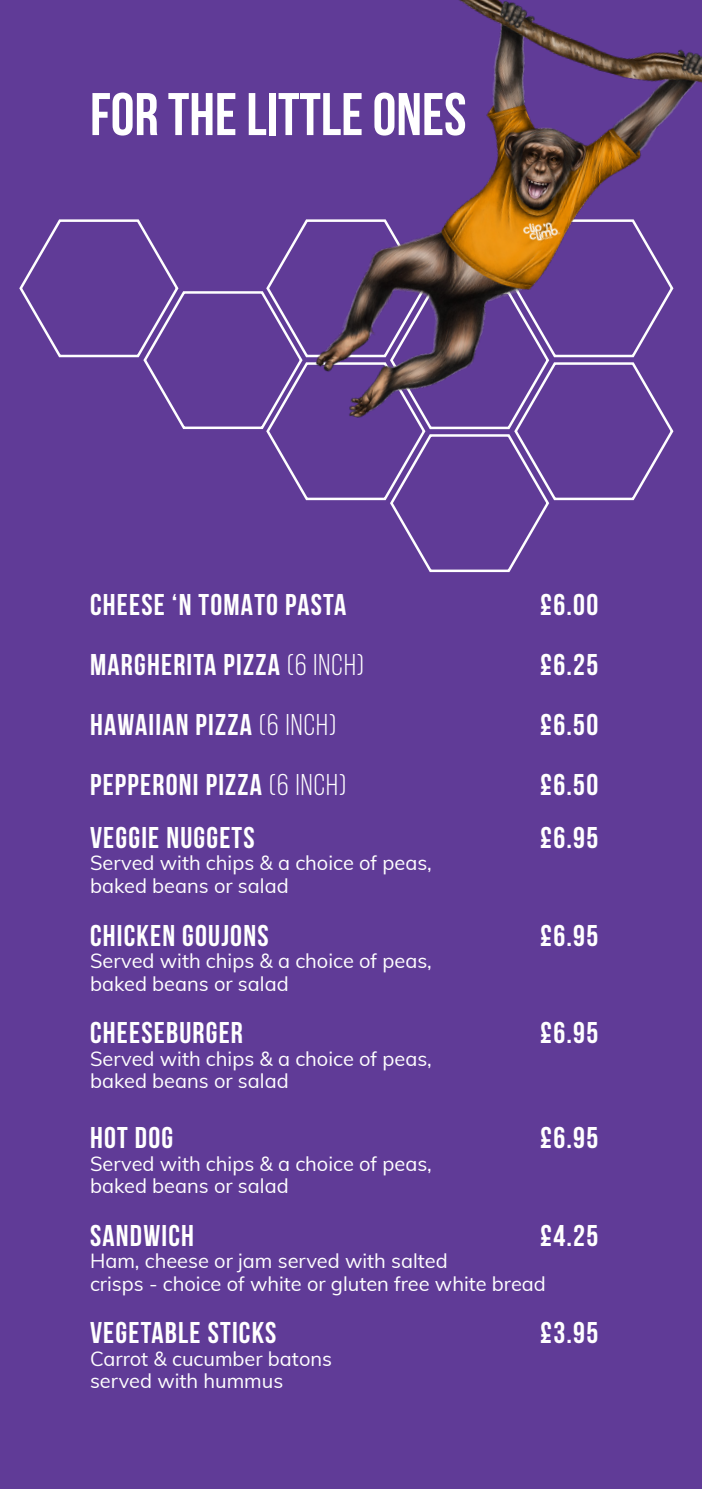
<style>
.page{position:relative;width:702px;height:1489px;background:#fff}
.page>*{position:absolute;margin:0;border:0;box-sizing:border-box;transform-origin:0 0}
.t1{font:700 60px "Bebas Neue";color:#fff}
.Sub_Header_-_Bold{font:700 30px "Bebas Neue";letter-spacing:.04em;color:#fff}
.White_Body_-_Muli{font:20px "Muli";color:#fff}
.s1{font-weight:400}
</style>
<div class="page">
<div style="left:0;top:0;width:702px;height:1488px;background:#603b97"></div>
<svg style="left:19px;top:219px;width:655px;height:354px"></svg>
<img style="left:278px;top:0;width:424px;height:430px">
<p class="t1" style="left:90px;top:81px;width:378px">FOR THE LITTLE ONES</p>
<p class="Sub_Header_-_Bold" style="left:90px;top:588px;width:258px">CHEESE ‘N TOMATO PASTA</p>
<p class="Sub_Header_-_Bold" style="left:540px;top:588px;width:59px">£6.00</p>
<p class="Sub_Header_-_Bold" style="left:90px;top:648px;width:275px">MARGHERITA PIZZA <span class="s1">(6 INCH)</span></p>
<p class="Sub_Header_-_Bold" style="left:540px;top:648px;width:59px">£6.25</p>
<p class="Sub_Header_-_Bold" style="left:90px;top:708px;width:247px">HAWAIIAN PIZZA <span class="s1">(6 INCH)</span></p>
<p class="Sub_Header_-_Bold" style="left:540px;top:708px;width:59px">£6.50</p>
<p class="Sub_Header_-_Bold" style="left:90px;top:768px;width:257px">PEPPERONI PIZZA <span class="s1">(6 INCH)</span></p>
<p class="Sub_Header_-_Bold" style="left:540px;top:768px;width:59px">£6.50</p>
<p class="Sub_Header_-_Bold" style="left:90px;top:821px;width:166px">VEGGIE NUGGETS</p>
<p class="Sub_Header_-_Bold" style="left:540px;top:821px;width:59px">£6.95</p>
<p class="White_Body_-_Muli" style="left:90px;top:848px;width:343px">Served with chips &amp; a choice of peas,</p>
<p class="White_Body_-_Muli" style="left:90px;top:871px;width:200px">baked beans or salad</p>
<p class="Sub_Header_-_Bold" style="left:90px;top:918px;width:180px">CHICKEN GOUJONS</p>
<p class="Sub_Header_-_Bold" style="left:540px;top:918px;width:59px">£6.95</p>
<p class="White_Body_-_Muli" style="left:90px;top:946px;width:343px">Served with chips &amp; a choice of peas,</p>
<p class="White_Body_-_Muli" style="left:90px;top:968px;width:200px">baked beans or salad</p>
<p class="Sub_Header_-_Bold" style="left:90px;top:1016px;width:154px">CHEESEBURGER</p>
<p class="Sub_Header_-_Bold" style="left:540px;top:1016px;width:59px">£6.95</p>
<p class="White_Body_-_Muli" style="left:90px;top:1043px;width:343px">Served with chips &amp; a choice of peas,</p>
<p class="White_Body_-_Muli" style="left:90px;top:1066px;width:200px">baked beans or salad</p>
<p class="Sub_Header_-_Bold" style="left:90px;top:1121px;width:85px">HOT DOG</p>
<p class="Sub_Header_-_Bold" style="left:540px;top:1121px;width:59px">£6.95</p>
<p class="White_Body_-_Muli" style="left:90px;top:1148px;width:343px">Served with chips &amp; a choice of peas,</p>
<p class="White_Body_-_Muli" style="left:90px;top:1171px;width:200px">baked beans or salad</p>
<p class="Sub_Header_-_Bold" style="left:90px;top:1218px;width:105px">SANDWICH</p>
<p class="Sub_Header_-_Bold" style="left:540px;top:1218px;width:59px">£4.25</p>
<p class="White_Body_-_Muli" style="left:90px;top:1246px;width:359px">Ham, cheese or jam served with salted</p>
<p class="White_Body_-_Muli" style="left:90px;top:1268px;width:457px">crisps - choice of white or gluten free white bread</p>
<p class="Sub_Header_-_Bold" style="left:90px;top:1316px;width:188px">VEGETABLE STICKS</p>
<p class="Sub_Header_-_Bold" style="left:540px;top:1316px;width:59px">£3.95</p>
<p class="White_Body_-_Muli" style="left:90px;top:1343px;width:243px">Carrot &amp; cucumber batons</p>
<p class="White_Body_-_Muli" style="left:90px;top:1366px;width:195px">served with hummus</p>
</div>
